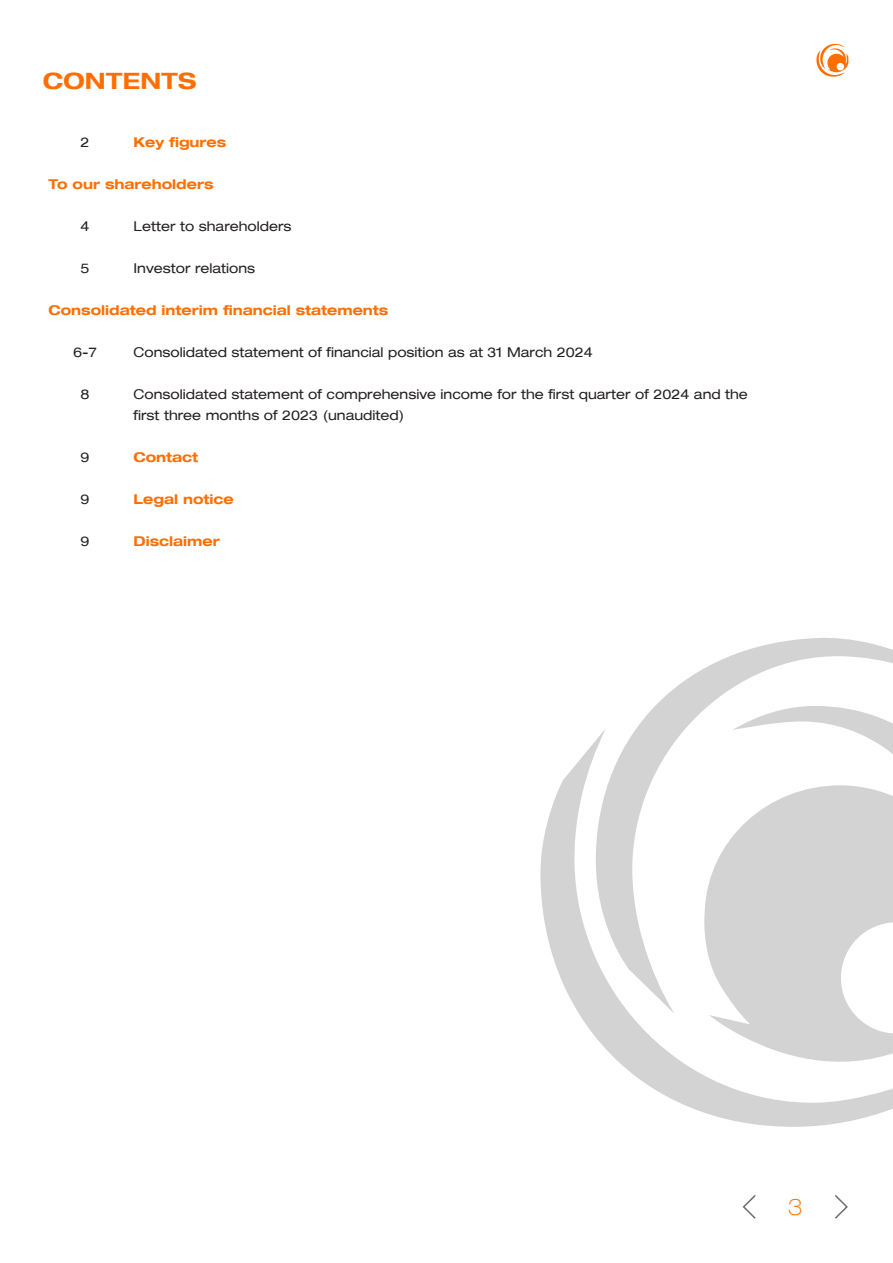
<style>
.page{position:relative;width:893px;height:1263px;background:#fff}
.page>*{position:absolute;margin:0;border:0;box-sizing:border-box;transform-origin:0 0}
.t1{font:700 expanded 22.5px "Helvetica Neue";letter-spacing:.015em;color:#ff6e00}
.t2{font:100 expanded 22.5px "Helvetica Neue";color:#ff6e00}
.t3{font:expanded 13.5px/21px "Helvetica Neue";color:#231f20}
.t4{font:700 expanded 13.5px "Helvetica Neue";color:#ff6e00}
</style>
<div class="page">
<svg style="left:742px;top:1195px;width:14px;height:24px"></svg>
<svg style="left:835px;top:1195px;width:13px;height:24px"></svg>
<svg style="left:816px;top:44px;width:33px;height:33px"></svg>
<svg style="left:637px;top:638px;width:256px;height:90px"></svg>
<svg style="left:540px;top:728px;width:159px;height:383px"></svg>
<svg style="left:699px;top:706px;width:194px;height:421px;fill:#d3d3d3"></svg>
<h1 class="t1" style="left:43px;top:66px;width:155px">CONTENTS</h1>
<p class="t3" style="left:81px;top:131px;width:11px">2</p>
<p class="t4" style="left:134px;top:134px;width:94px">Key figures</p>
<p class="t4" style="left:49px;top:176px;width:167px">To our shareholders</p>
<p class="t3" style="left:81px;top:215px;width:11px">4</p>
<p class="t3" style="left:134px;top:215px;width:160px">Letter to shareholders</p>
<p class="t3" style="left:81px;top:257px;width:11px">5</p>
<p class="t3" style="left:134px;top:257px;width:123px">Investor relations</p>
<p class="t4" style="left:49px;top:302px;width:341px">Consolidated interim financial statements</p>
<p class="t3" style="left:73px;top:341px;width:25px">6-7</p>
<p class="t3" style="left:134px;top:341px;width:461px">Consolidated statement of financial position as at 31 March 2024</p>
<p class="t3" style="left:81px;top:383px;width:11px">8</p>
<p class="t3" style="left:134px;top:383px;width:616px">Consolidated statement of comprehensive income for the first quarter of 2024 and the first three months of 2023 (unaudited)</p>
<p class="t3" style="left:81px;top:446px;width:11px">9</p>
<p class="t4" style="left:134px;top:449px;width:66px">Contact</p>
<p class="t3" style="left:81px;top:488px;width:11px">9</p>
<p class="t4" style="left:134px;top:491px;width:102px">Legal notice</p>
<p class="t3" style="left:81px;top:530px;width:11px">9</p>
<p class="t4" style="left:134px;top:533px;width:88px">Disclaimer</p>
<h1 class="t2" style="left:788px;top:1193px;width:16px">3</h1>
</div>
